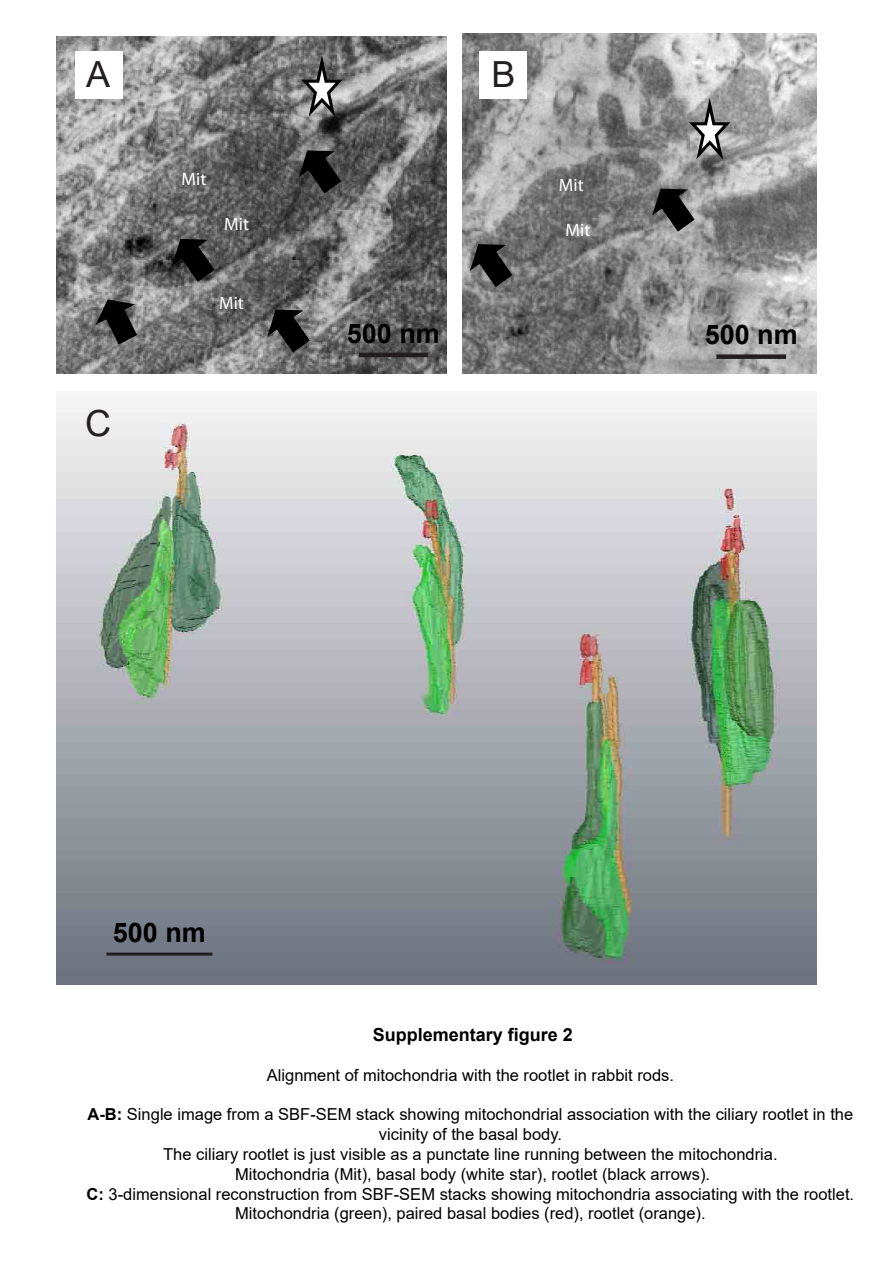
<style>
.page{position:relative;width:893px;height:1263px;background:#fff}
.page>*{position:absolute;margin:0;border:0;box-sizing:border-box;transform-origin:0 0}
.t1{font:36px "Arial";color:#231f20}
.t2{font:700 27px "Arial";color:#000}
.t3{font:700 18px "Arial";color:#000}
.t4{font:18px "Myriad Pro";letter-spacing:.005em;color:#fff}
.t5{font:16.5px/19.8px "Arial";color:#000;text-align:center}
.s1{font-weight:700}
</style>
<div class="page">
<img style="left:56px;top:396px;width:760px;height:588px">
<img style="left:56px;top:36px;width:390px;height:338px">
<img style="left:462px;top:34px;width:354px;height:340px">
<svg style="left:300px;top:48px;width:46px;height:74px;background:#767676"></svg>
<svg style="left:688px;top:91px;width:46px;height:74px;background:#929292"></svg>
<svg style="left:92px;top:298px;width:48px;height:49px;background:#4b4b4b"></svg>
<svg style="left:296px;top:149px;width:47px;height:47px;background:#303030"></svg>
<svg style="left:169px;top:237px;width:48px;height:47px;background:#333"></svg>
<svg style="left:264px;top:308px;width:48px;height:47px;background:#444"></svg>
<svg style="left:649px;top:187px;width:48px;height:47px;background:#555"></svg>
<svg style="left:467px;top:243px;width:47px;height:46px;background:#454545"></svg>
<div style="left:479px;top:52px;width:47px;height:47px;background:#fff"></div>
<div style="left:75px;top:52px;width:48px;height:47px;background:#fff"></div>
<hr style="left:106px;top:953px;width:106px;height:3px;background:#231f20">
<div style="left:716px;top:354px;width:70px;height:5px;background:#231f20"></div>
<hr style="left:359px;top:353px;width:69px;height:4px;background:#231f20">
<h1 class="t1" style="left:86px;top:50px;width:26px">A</h1>
<h1 class="t1" style="left:85px;top:398px;width:27px">C</h1>
<p class="t4" style="left:182px;top:167px;width:26px">Mit</p>
<p class="t4" style="left:224px;top:212px;width:26px">Mit</p>
<p class="t4" style="left:219px;top:292px;width:26px">Mit</p>
<h1 class="t1" style="left:491px;top:50px;width:26px">B</h1>
<p class="t4" style="left:559px;top:174px;width:26px">Mit</p>
<p class="t4" style="left:565px;top:218px;width:26px">Mit</p>
<h2 class="t2" style="left:347px;top:314px;width:95px">500 nm</h2>
<h2 class="t2" style="left:705px;top:316px;width:95px">500 nm</h2>
<h2 class="t2" style="left:113px;top:913px;width:95px">500 nm</h2>
<p class="t3" style="left:373px;top:1022px;width:202px">Supplementary figure 2</p>
<p class="t5" style="left:267px;top:1065px;width:409px">Alignment of mitochondria with the rootlet in rabbit rods.</p>
<p class="t5" style="left:87px;top:1104px;width:769px"><span class="s1">A-B:</span> Single image from a SBF-SEM stack showing mitochondrial association with the ciliary rootlet in the vicinity of the basal body.<br>The ciliary rootlet is just visible as a punctate line running between the mitochondria.<br>Mitochondria (Mit), basal body (white star), rootlet (black arrows).<br><span class="s1">C:</span> 3-dimensional reconstruction from SBF-SEM stacks showing mitochondria associating with the rootlet.<br>Mitochondria (green), paired basal bodies (red), rootlet (orange).</p>
</div>
